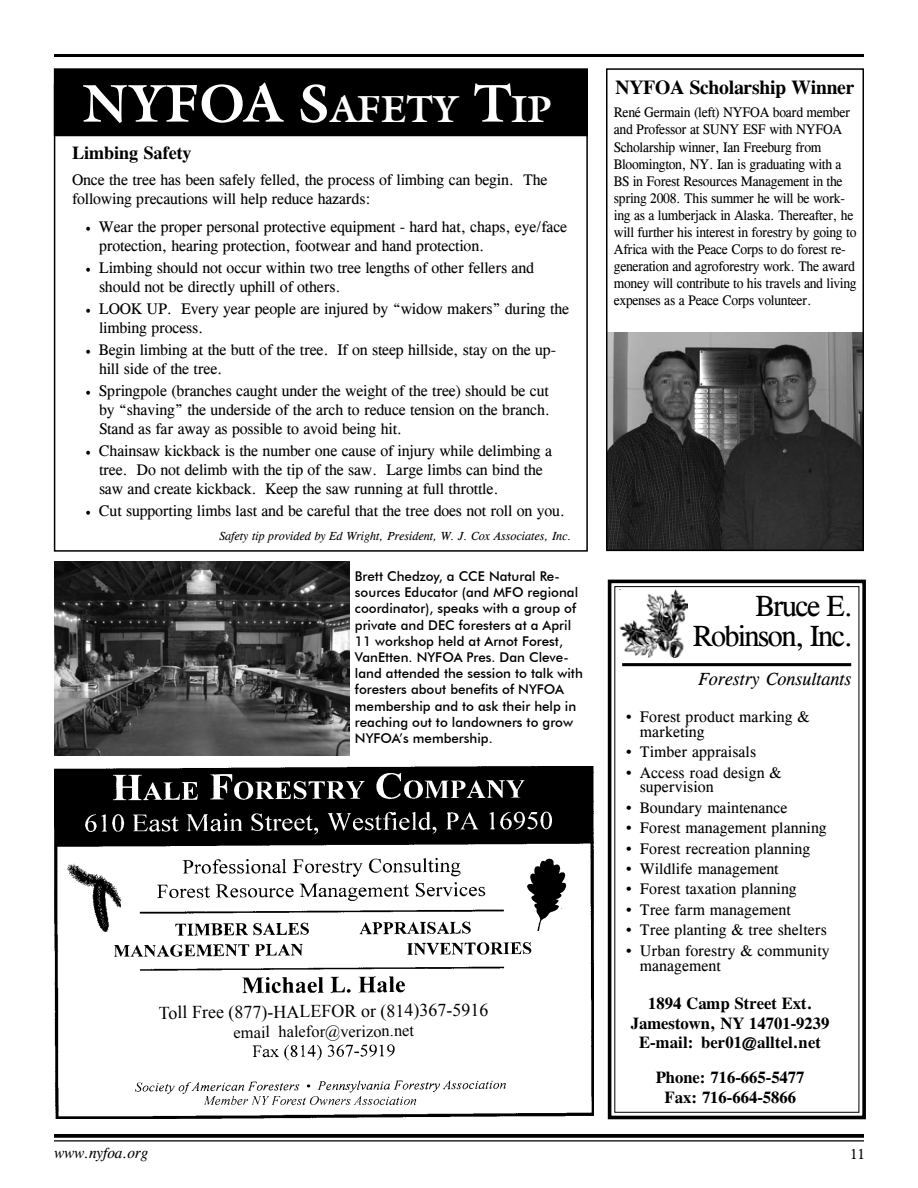
<style>
.page{position:relative;width:918px;height:1188px;background:#fff}
.page>*{position:absolute;margin:0;border:0;box-sizing:border-box;transform-origin:0 0}
.t1{font:700 52.5px "Galliard IT Cby BT";color:#fff}
.t2{font:30px/30px "CG Times";letter-spacing:-.055em;color:#000;text-align:right}
.t3{font:700 19.5px "Cg Times";letter-spacing:-.01em;color:#000}
.t4{font:18px "Times New Roman";letter-spacing:-.01em;color:#000}
.t5{font:italic 18px "CG Times";color:#000}
.t6{font:700 18px "Cg Times";color:#000}
.t7{font:700 16.5px/19.8px "CG Times";letter-spacing:.005em;color:#000;text-align:center}
.t8{font:16.5px "Times New Roman";color:#000}
.t9{font:15.75px/18.9px "Cg Times";letter-spacing:-.01em;color:#000}
.t10{font:15.75px/15px "CG Times";letter-spacing:.005em;color:#000}
.t11{font:italic 15px "Cg Times";color:#000}
.t12{font:15px "Cg Times";color:#000}
.t13{font:14.25px/17.1px "Cg Times";letter-spacing:-.02em;color:#000;scale:.95 1}
.t14{font:500 13.5px/16.2px "Futura BT";color:#000}
.t15{font:italic 12px "Cg Times";color:#000}
.s1{font-size:36.75px}
.s2{font-family:"Minion Pro";font-size:15px}
.s3{font-family:"Times"}
</style>
<div class="page">
<svg style="left:54px;top:1134px;width:810px;height:4px;background:#0f0f0f"></svg>
<hr style="left:54px;top:1140px;width:810px;height:1px;background:#000">
<hr style="left:54px;top:54px;width:810px;height:3px;background:#000">
<img style="left:609px;top:332px;width:252px;height:216px">
<div style="left:606px;top:68px;width:258px;height:483px;border:2px solid #000"></div>
<img style="left:54px;top:766px;width:540px;height:353px">
<div style="left:55px;top:69px;width:532px;height:67px;background:#000"></div>
<div style="left:54px;top:68px;width:534px;height:68px;border:2px solid #000"></div>
<img style="left:619px;top:589px;width:69px;height:69px">
<div style="left:614px;top:586px;width:245px;height:527px;border:1px solid #000"></div>
<div style="left:608px;top:580px;width:258px;height:539px;border:4px solid #000"></div>
<hr style="left:622px;top:663px;width:229px;height:3px;background:#000">
<img style="left:54px;top:561px;width:296px;height:195px">
<h1 class="t1" style="left:83px;top:69px;width:469px">NYFOA S<span class="s1">afety</span> T<span class="s1">ip</span></h1>
<p class="t6" style="left:72px;top:142px;width:121px">Limbing Safety</p>
<p class="t9" style="left:72px;top:170px;width:477px">Once the tree has been safely felled, the process of limbing can begin. The following precautions will help reduce hazards:</p>
<p class="t9" style="left:99px;top:217px;width:470px;text-indent:-14px"><span class="s2">•</span> Wear the proper personal protective equipment - hard hat, chaps, eye/face protection, hearing protection, footwear and hand protection.</p>
<p class="t9" style="left:99px;top:258px;width:437px;text-indent:-14px"><span class="s2">•</span> Limbing should not occur within two tree lengths of other fellers and should not be directly uphill of others.</p>
<p class="t9" style="left:99px;top:299px;width:472px;text-indent:-14px"><span class="s2">•</span> LOOK UP. Every year people are injured by “widow makers” during the limbing process.</p>
<p class="t9" style="left:99px;top:340px;width:459px;text-indent:-14px"><span class="s2">•</span> Begin limbing at the butt of the tree. If on steep hillside, stay on the up&shy;hill side of the tree.</p>
<p class="t9" style="left:99px;top:381px;width:453px;text-align:justify;text-indent:-14px"><span class="s2">•</span> Springpole (branches caught under the weight of the tree) should be cut by “shaving” the underside of the arch to reduce tension on the branch.<br>Stand as far away as possible to avoid being hit.</p>
<p class="t9" style="left:99px;top:441px;width:455px;text-indent:-14px"><span class="s2">•</span> Chainsaw kickback is the number one cause of injury while delimbing a tree. Do not delimb with the tip of the saw. Large limbs can bind the saw and create kickback. Keep the saw running at full throttle.</p>
<p class="t9" style="left:86px;top:501px;width:481px"><span class="s2">•</span> Cut supporting limbs last and be careful that the tree does not roll on you.</p>
<p class="t15" style="left:219px;top:529px;width:354px">Safety tip provided by Ed Wright, President, W. J. Cox Associates, Inc.</p>
<p class="t14" style="left:355px;top:568px;width:229px">Brett Chedzoy, a CCE Natural Re&shy;sources Educator (and MFO regional coordinator), speaks with a group of private and DEC foresters at a April 11 workshop held at Arnot Forest, VanEtten. NYFOA Pres. Dan Cleve&shy;land attended the session to talk with foresters about benefits of NYFOA membership and to ask their help in reaching out to landowners to grow NYFOA’s membership.</p>
<p class="t4" style="left:159px;top:999px;width:331px">Toll Free (877)-HALEFOR or (814)367-5916</p>
<p class="t8" style="left:233px;top:1022px;width:182px;rotate:-1deg">email halefor@verizon.net</p>
<p class="t3" style="left:616px;top:76px;width:240px">NYFOA Scholarship Winner</p>
<p class="t13" style="left:614px;top:104px;width:257px">René Germain (left) NYFOA board member and Professor at SUNY ESF with NYFOA Scholarship winner, Ian Freeburg from Bloomington, NY. Ian is graduating with a BS in Forest Resources Management in the spring 2008. This summer he will be work&shy;ing as a lumberjack in Alaska. Thereafter, he will further his interest in forestry by going to Africa with the Peace Corps to do forest re&shy;generation and agroforestry work. The award money will contribute to his travels and living expenses as a Peace Corps volunteer.</p>
<h2 class="t2" style="left:693px;top:591px;width:162px">Bruce E.<br>Robinson, Inc.</h2>
<p class="t5" style="left:699px;top:669px;width:154px">Forestry Consultants</p>
<p class="t10" style="left:640px;top:709px;width:171px;text-indent:-13px"><span class="s3">•</span> Forest product marking &amp; marketing</p>
<p class="t10" style="left:626px;top:744px;width:131px"><span class="s3">•</span> Timber appraisals</p>
<p class="t10" style="left:640px;top:765px;width:143px;text-indent:-13px"><span class="s3">•</span> Access road design &amp; supervision</p>
<p class="t10" style="left:626px;top:800px;width:163px"><span class="s3">•</span> Boundary maintenance</p>
<p class="t10" style="left:626px;top:821px;width:202px"><span class="s3">•</span> Forest management planning</p>
<p class="t10" style="left:626px;top:841px;width:186px"><span class="s3">•</span> Forest recreation planning</p>
<p class="t10" style="left:626px;top:861px;width:154px"><span class="s3">•</span> Wildlife management</p>
<p class="t10" style="left:626px;top:882px;width:172px"><span class="s3">•</span> Forest taxation planning</p>
<p class="t10" style="left:626px;top:902px;width:166px"><span class="s3">•</span> Tree farm management</p>
<p class="t10" style="left:626px;top:922px;width:202px"><span class="s3">•</span> Tree planting &amp; tree shelters</p>
<p class="t10" style="left:640px;top:943px;width:191px;text-indent:-13px"><span class="s3">•</span> Urban forestry &amp; community management</p>
<p class="t7" style="left:631px;top:993px;width:200px">1894 Camp Street Ext.<br>Jamestown, NY 14701-9239<br>E-mail: ber01@alltel.net</p>
<p class="t7" style="left:656px;top:1068px;width:150px">Phone: 716-665-5477<br>Fax: 716-664-5866</p>
<p class="t11" style="left:54px;top:1145px;width:96px">www.nyfoa.org</p>
<p class="t12" style="left:850px;top:1145px;width:16px">11</p>
</div>
